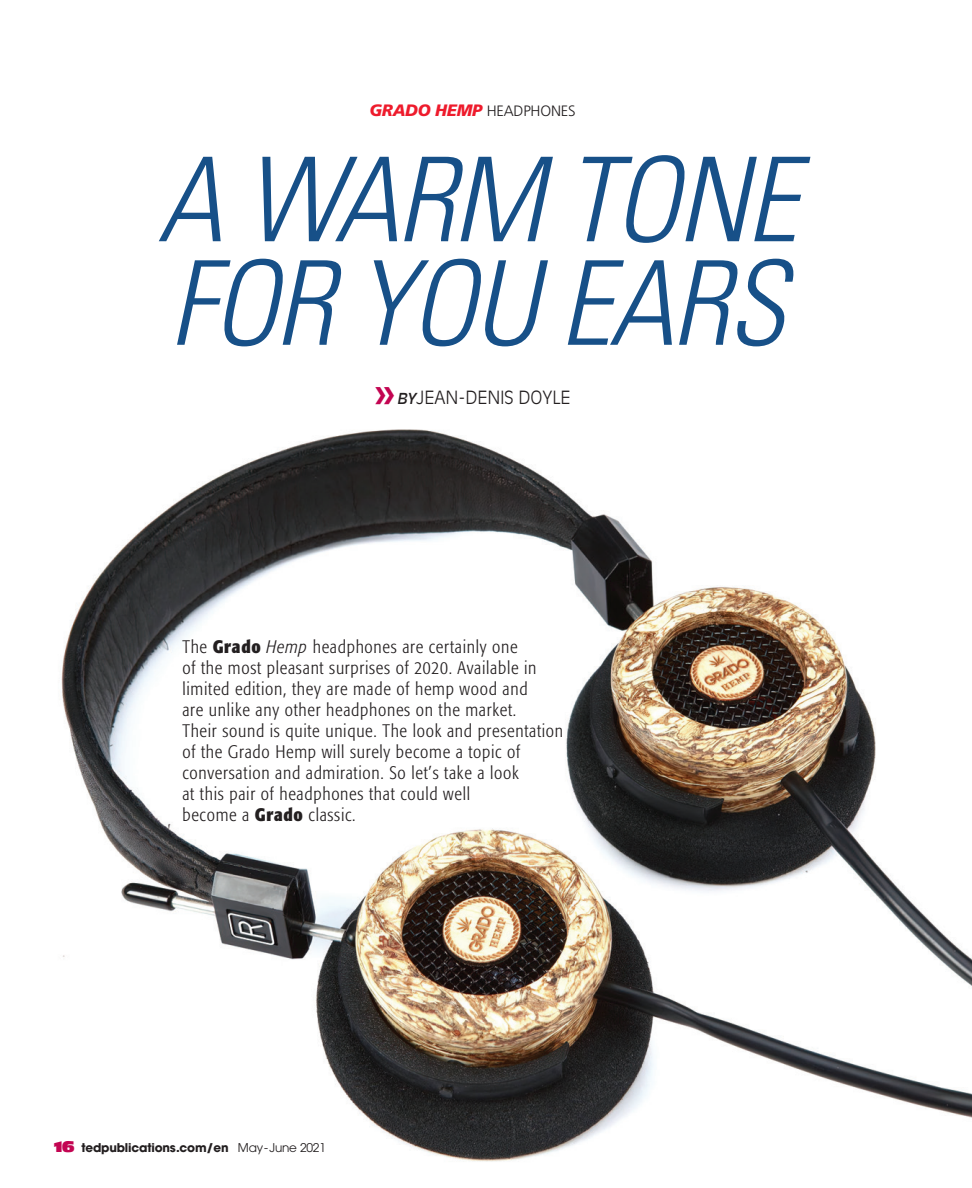
<style>
.page{position:relative;width:972px;height:1188px;background:#fff}
.page>*{position:absolute;margin:0;border:0;box-sizing:border-box;transform-origin:0 0}
.t1{font:italic 300 condensed 117px/103.5px "Univers";letter-spacing:-.02em;color:#175088}
.t2{font:700 45px "Myriad Pro";color:#c30552}
.t3{font:300 condensed 18px/21px "Formata";letter-spacing:.04em;color:#231f20}
.t4{font:300 18px "Antique Olive";color:#231f20}
.t5{font:300 15px "Frutiger";letter-spacing:-.015em;color:#231f20}
.t6{font:700 12px "Avant Garde";letter-spacing:-.015em;color:#231f20}
.s1{font-weight:900;font-style:italic;font-size:16.5px;color:#ee1b2c}
.s2{font-weight:400;font-style:italic;font-size:15px}
.s3{font-weight:700}
.s4{font-style:italic}
.s5{font-family:"Antique Olive Nord";font-weight:400;font-size:15px;color:#c30552}
.s6{font-weight:400}
</style>
<div class="page">
<img style="left:61px;top:429px;width:911px;height:733px">
<p class="t5" style="left:369px;top:102px;width:208px"><span class="s1">GRADO HEMP</span> HEADPH ONES</p>
<h1 class="t1" style="left:157px;top:148px;width:642px">a WARM TONE<br>FOR YOU EARS</h1>
<h2 class="t2" style="left:375px;top:363px;width:22px">»</h2>
<p class="t4" style="left:397px;top:387px;width:175px"><span class="s2">BY</span>JEAN-DENIS DOYLE</p>
<p class="t3" style="left:182px;top:636px;width:382px">The <span class="s3">Grado</span> <span class="s4">Hemp</span> headphones are certainly one<br>of the most pleasant surprises of 2020. Available in limited edition, they are made of hemp wood and<br>are unlike any other headphones on the market.<br>Their sound is quite unique. The look and presentation of the Grado Hemp will surely become a topic of conversation and admiration. So let’s take a look<br>at this pair of headphones that could well<br>become a <span class="s3">Grado</span> classic.</p>
<p class="t6" style="left:54px;top:1140px;width:274px"><span class="s5">16</span> tedpublications.com/en <span class="s6">May-June 2021</span></p>
</div>
